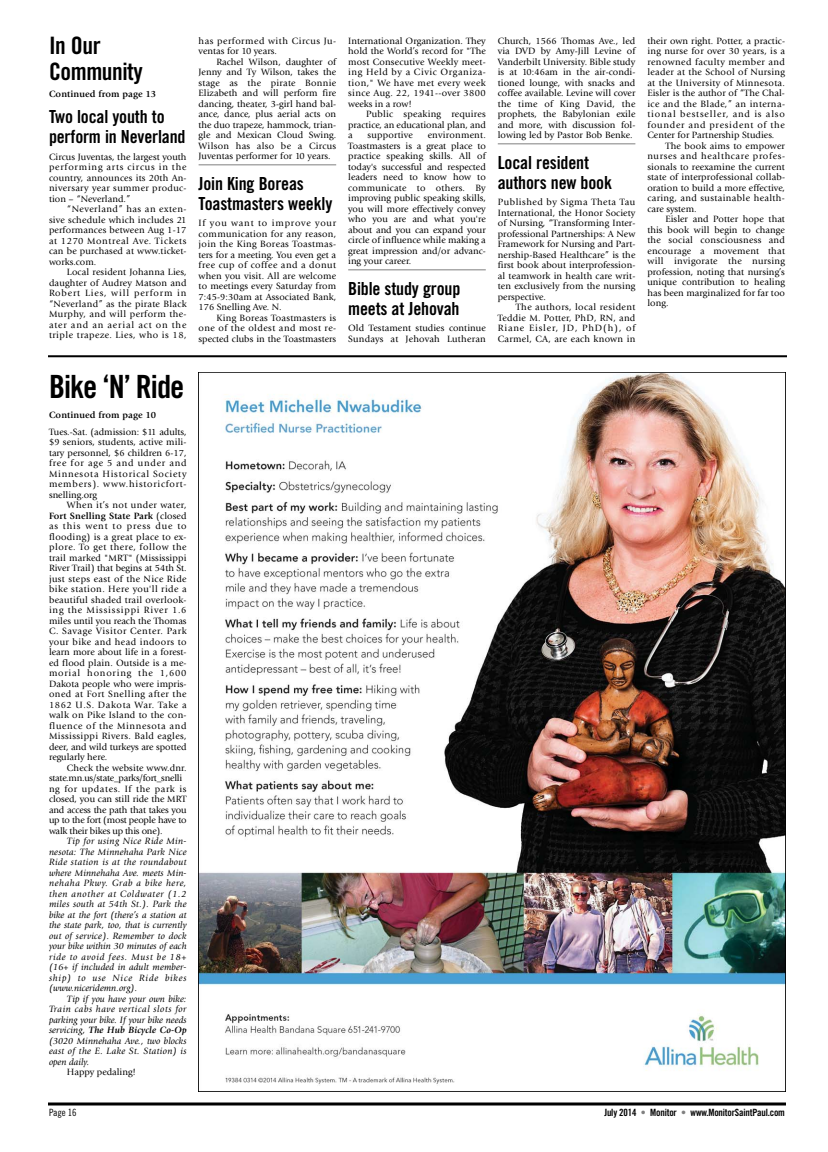
<style>
.page{position:relative;width:828px;height:1152px;background:#fff}
.page>*{position:absolute;margin:0;border:0;box-sizing:border-box;transform-origin:0 0}
.t1{font:32px "Trade Gothic Bold Cond Twenty";letter-spacing:-.03em;color:#000}
.t2{font:24px/26px "Trade Gothic Bold Cond Twenty";letter-spacing:-.02em;color:#000}
.t3{font:18px/20px "Trade Gothic Bold Cond Twenty";letter-spacing:-.01em;color:#000}
.t4{font:10px "Trade Gothic Bold Cond Twenty";letter-spacing:-.02em;color:#000}
.t5{font:10px "Trade Gothic Cond Eighteen";letter-spacing:-.02em;color:#000}
.t6{font:9.5px/10.5px "Giovanni";letter-spacing:.005em;color:#000;text-align:justify}
.t7{font:italic 9.5px/10.5px "Giovanni";letter-spacing:.015em;color:#000;text-align:justify}
.t8{font:9.5px/10.5px "Giovanni";letter-spacing:-.015em;color:#000}
.t9{font:9.5px/10.5px "Giovanni";letter-spacing:.055em;color:#000}
.t10{font:700 9.5px "Giovanni";letter-spacing:.01em;color:#000}
.s1{font-weight:700}
.s2{color:#808080}
</style>
<div class="page">
<svg style="left:48px;top:1102px;width:738px;height:4px;background:#3f3f3f"></svg>
<img style="left:200px;top:374px;width:584px;height:712px">
<hr style="left:48px;top:355px;width:739px;height:2px;background:#000">
<hr style="left:199px;top:164px;width:137px;height:1px;background:#808080">
<hr style="left:348px;top:269px;width:138px;height:1px;background:#808080">
<hr style="left:498px;top:143px;width:137px;height:1px;background:#808080">
<h2 class="t2" style="left:49px;top:35px;width:95px">In Our<br>Community</h2>
<p class="t10" style="left:49px;top:90px;width:109px">Continued from page 13</p>
<h3 class="t3" style="left:49px;top:108px;width:138px">Two local youth to perform in Neverland</h3>
<p class="t6" style="left:49px;top:152px;width:139px">Circus Juventas, the largest youth performing arts circus in the country, announces its 20th An&shy;niversary year summer produc&shy;tion – “Neverland.”</p>
<p class="t6" style="left:49px;top:205px;width:139px;text-indent:18px">“Neverland” has an exten&shy;sive schedule which includes 21 performances between Aug 1-17 at 1270 Montreal Ave. Tickets can be purchased at www.ticket&shy;works.com.</p>
<p class="t6" style="left:49px;top:268px;width:139px;text-indent:18px">Local resident Johanna Lies, daughter of Audrey Matson and Robert Lies, will perform in “Neverland” as the pirate Black Murphy, and will perform the&shy;ater and an aerial act on the triple trapeze. Lies, who is 18,</p>
<p class="t9" style="left:199px;top:36px;width:139px">has performed with Circus Ju&shy;ventas for 10 years.</p>
<p class="t6" style="left:199px;top:57px;width:139px;text-indent:18px">Rachel Wilson, daughter of Jenny and Ty Wilson, takes the stage as the pirate Bonnie Elizabeth and will perform fire dancing, theater, 3-girl hand bal&shy;ance, dance, plus aerial acts on the duo trapeze, hammock, trian&shy;gle and Mexican Cloud Swing.<br>Wilson has also be a Circus Juventas performer for 10 years.</p>
<h3 class="t3" style="left:199px;top:175px;width:135px">Join King Boreas<br>Toastmasters weekly</h3>
<p class="t6" style="left:199px;top:219px;width:139px">If you want to improve your communication for any reason, join the King Boreas Toastmas&shy;ters for a meeting. You even get a free cup of coffee and a donut when you visit. All are welcome to meetings every Saturday from 7:45-9:30am at Associated Bank, 176 Snelling Ave. N.</p>
<p class="t6" style="left:199px;top:313px;width:139px;text-indent:18px">King Boreas Toastmasters is one of the oldest and most re&shy;spected clubs in the Toastmasters</p>
<p class="t6" style="left:348px;top:36px;width:139px">International Organization. They hold the World’s record for "The most Consecutive Weekly meet&shy;ing Held by a Civic Organiza&shy;tion," We have met every week since Aug. 22, 1941--over 3800 weeks in a row!</p>
<p class="t6" style="left:348px;top:110px;width:139px;text-indent:18px">Public speaking requires practice, an educational plan, and a</p>
<p class="t6" style="left:348px;top:131px;width:139px;text-indent:80px">environment.<br>Toastmasters is a great place to practice speaking skills. All of today's successful and respected leaders need to know how to communicate to others. By improving public speaking skills, you will more effectively convey who you are and what you're about and you can expand your circle of influence while making a great impression and/or advanc&shy;ing your career.</p>
<h3 class="t3" style="left:348px;top:280px;width:114px">Bible study group meets at Jehovah</h3>
<p class="t6" style="left:348px;top:324px;width:139px">Old Testament studies continue<br>Sundays at Jehovah Lutheran</p>
<p class="t6" style="left:368px;top:131px;width:47px">supportive</p>
<p class="t6" style="left:498px;top:36px;width:139px">Church, 1566 Thomas Ave., led via DVD by Amy-Jill Levine of Vanderbilt University. Bible study is at 10:46am in the air-condi&shy;tioned lounge, with snacks and coffee available. Levine will cover the time of King David, the prophets, the Babylonian exile and more, with discussion fol&shy;lowing led by Pastor Bob Benke.</p>
<h3 class="t3" style="left:498px;top:154px;width:116px">Local resident authors new book</h3>
<p class="t6" style="left:498px;top:198px;width:139px">Published by Sigma Theta Tau International, the Honor Society of Nursing, “Transforming Inter&shy;professional Partnerships: A New Framework for Nursing and Part&shy;nership-Based Healthcare” is the first book about interprofession&shy;al teamwork in health care writ&shy;ten exclusively from the nursing perspective.</p>
<p class="t6" style="left:498px;top:303px;width:139px;text-indent:18px">The authors, local resident Teddie M. Potter, PhD, RN, and Riane Eisler, JD, PhD(h), of Carmel, CA, are each known in</p>
<p class="t6" style="left:647px;top:36px;width:139px">their own right. Potter, a practic&shy;ing nurse for over 30 years, is a renowned faculty member and leader at the School of Nursing at the University of Minnesota.<br>Eisler is the author of “The Chal&shy;ice and the Blade,” an interna&shy;tional bestseller, and is also founder and president of the Center for Partnership Studies.</p>
<p class="t6" style="left:647px;top:141px;width:139px;text-indent:18px">The book aims to empower nurses and healthcare profes&shy;sionals to reexamine the current state of interprofessional collab&shy;oration to build a more effective, caring, and sustainable health&shy;care system.</p>
<p class="t6" style="left:647px;top:215px;width:139px;text-indent:18px">Eisler and Potter hope that this book will begin to change the social consciousness and encourage a movement that will invigorate the nursing profession, noting that nursing’s unique contribution to healing has been marginalized for far too long.</p>
<h1 class="t1" style="left:49px;top:375px;width:137px">Bike ‘N’ Ride</h1>
<p class="t10" style="left:49px;top:411px;width:109px">Continued from page 10</p>
<p class="t6" style="left:49px;top:427px;width:139px">Tues.-Sat. (admission: $11 adults, $9 seniors, students, active mili&shy;tary personnel, $6 children 6-17, free for age 5 and under and Minnesota Historical Society members). www.historicfort&shy;snelling.org</p>
<p class="t6" style="left:49px;top:500px;width:139px;text-indent:18px">When it’s not under water, <span class="s1">Fort Snelling State Park</span> (closed as this went to press due to flooding) is a great place to ex&shy;plore. To get there, follow the trail marked "MRT" (Mississippi River Trail) that begins at 54th St. just steps east of the Nice Ride bike station. Here you'll ride a beautiful shaded trail overlook&shy;ing the Mississippi River 1.6 miles until you reach the Thomas C. Savage Visitor Center. Park your bike and head indoors to learn more about life in a forest&shy;ed flood plain. Outside is a me&shy;morial honoring the 1,600<br>Dakota people who were impris&shy;oned at Fort Snelling after the 1862 U.S. Dakota War. Take a walk on Pike Island to the con&shy;fluence of the Minnesota and Mississippi Rivers. Bald eagles, deer, and wild turkeys are spotted regularly here.</p>
<p class="t8" style="left:49px;top:763px;width:139px;text-indent:18px">Check the website www.dnr. state.mn.us/state_parks/fort_snelli ng for updates. If the park is closed, you can still ride the MRT and access the path that takes you up to the fort (most people have to walk their bikes up this one).</p>
<p class="t7" style="left:49px;top:836px;width:139px;text-indent:18px">Tip for using Nice Ride Min&shy;nesota: The Minnehaha Park Nice Ride station is at the roundabout where Minnehaha Ave. meets Min&shy;nehaha Pkwy. Grab a bike here, then another at Coldwater (1.2 miles south at 54th St.). Park the bike at the fort (there’s a station at the state park, too, that is currently out of service). Remember to dock your bike within 30 minutes of each ride to avoid fees. Must be 18+ (16+ if included in adult member&shy;ship) to use Nice Ride bikes (www.niceridemn.org).</p>
<p class="t7" style="left:49px;top:994px;width:139px;text-indent:18px">Tip if you have your own bike:<br>Train cabs have vertical slots for parking your bike. If your bike needs servicing, <span class="s1">The Hub Bicycle Co-Op </span>(3020 Minnehaha Ave., two blocks east of the E. Lake St. Station) is open daily.</p>
<p class="t6" style="left:67px;top:1068px;width:71px">Happy pedaling!</p>
<p class="t5" style="left:49px;top:1109px;width:29px">Page 16</p>
<p class="t4" style="left:604px;top:1109px;width:182px">July 2014 <span class="s2">•</span> Monitor <span class="s2">•</span> www.MonitorSaintPaul.com</p>
</div>
